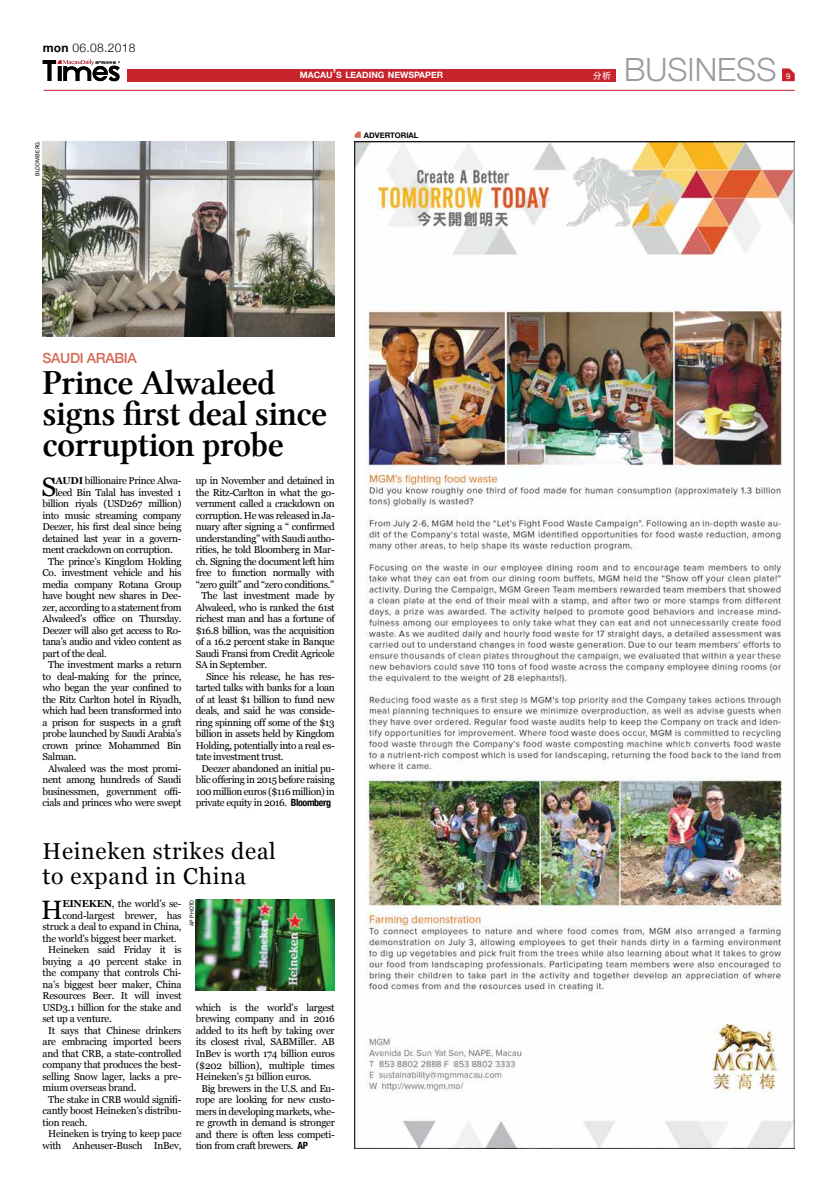
<style>
.page{position:relative;width:837px;height:1191px;background:#fff}
.page>*{position:absolute;margin:0;border:0;box-sizing:border-box;transform-origin:0 0}
.t1{font:35px/31px "Lin Libertine Z";letter-spacing:-.02em;color:#000}
.t2{font:300 32px "Helvetica Neue";color:#999b9e}
.t3{font:26.6px "Georgia";color:#000}
.t4{font:23px/25px "Georgia";letter-spacing:.03em;color:#000}
.t5{font:500 14px "Helvetica Neue";letter-spacing:-.025em;color:#d46955}
.t6{font:300 12px "Helvetica Neue";letter-spacing:.025em;color:#000}
.t7{font:10px "Georgia";letter-spacing:-.035em;color:#000}
.t8{font:9px "Adobe Heiti Std";color:#fff}
.t9{font:700 8.8px "Helvetica Neue";color:#fff}
.t10{font:8px "Helvetica Neue";color:#fff}
.t11{font:700 7.7px "Helvetica Neue";color:#000}
.t12{font:6px "Franklin Gothic";letter-spacing:.025em;color:#000}
.s1{font-weight:700}
.s2{font-size:12.5px}
.s3{font-family:"Helvetica Neue";font-weight:700;font-stretch:condensed}
</style>
<div class="page">
<div style="left:127px;top:69px;width:488px;height:12px;background:#c7242b"></div>
<svg style="left:782px;top:68px;width:12px;height:13px"></svg>
<svg style="left:43px;top:59px;width:77px;height:22px"></svg>
<hr style="left:44px;top:90px;width:750px;height:1px;background:#c7212a">
<img style="left:354px;top:142px;width:440px;height:1006px">
<svg style="left:354px;top:132px;width:6px;height:6px"></svg>
<img style="left:43px;top:142px;width:291px;height:194px">
<img style="left:196px;top:899px;width:138px;height:91px">
<p class="t6" style="left:43px;top:38px;width:94px"><span class="s1">mon</span> 06.08.2018</p>
<p class="t12" style="left:34px;top:176px;width:36px;rotate:-90deg">bloomberg</p>
<p class="t9" style="left:300px;top:68px;width:145px">MACAU<span class="s2">’</span>S LEADING NEWSPAPER</p>
<p class="t8" style="left:592px;top:70px;width:19px">分析</p>
<h2 class="t2" style="left:624px;top:44px;width:154px">BUSINESS</h2>
<p class="t10" style="left:786px;top:70px;width:6px">9</p>
<p class="t11" style="left:363px;top:129px;width:56px">ADVERTORIAL</p>
<h3 class="t5" style="left:43px;top:347px;width:63px">Saudi Arabia</h3>
<h1 class="t1" style="left:43px;top:368px;width:286px">Prince Alwaleed signs first deal since corruption probe</h1>
<h3 class="t3" style="left:41px;top:467px;width:16px">S</h3>
<p class="t7" style="left:55px;top:473px;width:128px"><span class="s1">AUDI</span> billionaire Prince Alwa-</p>
<p class="t7" style="left:55px;top:485px;width:128px">leed Bin Talal has invested 1</p>
<p class="t7" style="left:43px;top:496px;width:140px">billion riyals (USD267 million)</p>
<p class="t7" style="left:43px;top:508px;width:140px">into music streaming company</p>
<p class="t7" style="left:43px;top:519px;width:140px">Deezer, his first deal since being</p>
<p class="t7" style="left:43px;top:531px;width:140px">detained last year in a govern-</p>
<p class="t7" style="left:43px;top:542px;width:132px">ment crackdown on corruption.</p>
<p class="t7" style="left:48px;top:554px;width:135px">The prince’s Kingdom Holding</p>
<p class="t7" style="left:43px;top:565px;width:140px">Co. investment vehicle and his</p>
<p class="t7" style="left:43px;top:577px;width:140px">media company Rotana Group</p>
<p class="t7" style="left:43px;top:588px;width:140px">have bought new shares in Dee-</p>
<p class="t7" style="left:43px;top:600px;width:140px">zer, according to a statement from</p>
<p class="t7" style="left:43px;top:611px;width:140px">Alwaleed’s office on Thursday.</p>
<p class="t7" style="left:43px;top:623px;width:140px">Deezer will also get access to Ro-</p>
<p class="t7" style="left:43px;top:634px;width:140px">tana’s audio and video content as</p>
<p class="t7" style="left:43px;top:646px;width:66px">part of the deal.</p>
<p class="t7" style="left:48px;top:657px;width:135px">The investment marks a return</p>
<p class="t7" style="left:43px;top:669px;width:140px">to deal-making for the prince,</p>
<p class="t7" style="left:43px;top:680px;width:140px">who began the year confined to</p>
<p class="t7" style="left:43px;top:692px;width:140px">the Ritz Carlton hotel in Riyadh,</p>
<p class="t7" style="left:43px;top:703px;width:140px">which had been transformed into</p>
<p class="t7" style="left:43px;top:715px;width:140px">a prison for suspects in a graft</p>
<p class="t7" style="left:43px;top:726px;width:140px">probe launched by Saudi Arabia’s</p>
<p class="t7" style="left:43px;top:738px;width:140px">crown prince Mohammed Bin</p>
<p class="t7" style="left:43px;top:749px;width:35px">Salman.</p>
<p class="t7" style="left:48px;top:761px;width:135px">Alwaleed was the most promi-</p>
<p class="t7" style="left:43px;top:772px;width:140px">nent among hundreds of Saudi</p>
<p class="t7" style="left:43px;top:784px;width:140px">businessmen, government offi-</p>
<p class="t7" style="left:43px;top:795px;width:140px">cials and princes who were swept</p>
<p class="t7" style="left:196px;top:473px;width:140px">up in November and detained in</p>
<p class="t7" style="left:196px;top:485px;width:140px">the Ritz-Carlton in what the go-</p>
<p class="t7" style="left:196px;top:496px;width:140px">vernment called a crackdown on</p>
<p class="t7" style="left:196px;top:508px;width:140px">corruption. He was released in Ja-</p>
<p class="t7" style="left:196px;top:519px;width:140px">nuary after signing a “ confirmed</p>
<p class="t7" style="left:196px;top:531px;width:140px">understanding” with Saudi autho-</p>
<p class="t7" style="left:196px;top:542px;width:140px">rities, he told Bloomberg in Mar-</p>
<p class="t7" style="left:196px;top:554px;width:140px">ch. Signing the document left him</p>
<p class="t7" style="left:196px;top:565px;width:140px">free to function normally with</p>
<p class="t7" style="left:196px;top:577px;width:140px">“zero guilt” and “zero conditions.”</p>
<p class="t7" style="left:201px;top:588px;width:135px">The last investment made by</p>
<p class="t7" style="left:196px;top:600px;width:140px">Alwaleed, who is ranked the 61st</p>
<p class="t7" style="left:196px;top:611px;width:140px">richest man and has a fortune of</p>
<p class="t7" style="left:196px;top:623px;width:140px">$16.8 billion, was the acquisition</p>
<p class="t7" style="left:196px;top:634px;width:140px">of a 16.2 percent stake in Banque</p>
<p class="t7" style="left:196px;top:646px;width:140px">Saudi Fransi from Credit Agricole</p>
<p class="t7" style="left:196px;top:657px;width:73px">SA in September.</p>
<p class="t7" style="left:206px;top:669px;width:130px">Since his release, he has res-</p>
<p class="t7" style="left:196px;top:680px;width:140px">tarted talks with banks for a loan</p>
<p class="t7" style="left:196px;top:692px;width:140px">of at least $1 billion to fund new</p>
<p class="t7" style="left:196px;top:703px;width:140px">deals, and said he was conside-</p>
<p class="t7" style="left:196px;top:715px;width:140px">ring spinning off some of the $13</p>
<p class="t7" style="left:196px;top:726px;width:140px">billion in assets held by Kingdom</p>
<p class="t7" style="left:196px;top:738px;width:140px">Holding, potentially into a real es-</p>
<p class="t7" style="left:196px;top:749px;width:89px">tate investment trust.</p>
<p class="t7" style="left:201px;top:761px;width:135px">Deezer abandoned an initial pu-</p>
<p class="t7" style="left:196px;top:772px;width:140px">blic offering in 2015 before raising</p>
<p class="t7" style="left:196px;top:784px;width:140px">100 million euros ($116 million) in</p>
<p class="t7" style="left:196px;top:795px;width:137px">private equity in 2016. <span class="s3">Bloomberg</span></p>
<h3 class="t4" style="left:43px;top:837px;width:235px">Heineken strikes deal to expand in China</h3>
<h3 class="t3" style="left:41px;top:890px;width:23px">H</h3>
<p class="t7" style="left:62px;top:896px;width:121px"><span class="s1">EINEKEN</span>, the world’s se-</p>
<p class="t7" style="left:62px;top:908px;width:121px">cond-largest brewer, has</p>
<p class="t7" style="left:43px;top:919px;width:140px">struck a deal to expand in China,</p>
<p class="t7" style="left:43px;top:931px;width:135px">the world’s biggest beer market.</p>
<p class="t7" style="left:48px;top:942px;width:135px">Heineken said Friday it is</p>
<p class="t7" style="left:43px;top:954px;width:140px">buying a 40 percent stake in</p>
<p class="t7" style="left:43px;top:965px;width:140px">the company that controls Chi-</p>
<p class="t7" style="left:43px;top:977px;width:140px">na’s biggest beer maker, China</p>
<p class="t7" style="left:43px;top:988px;width:140px">Resources Beer. It will invest</p>
<p class="t7" style="left:43px;top:1000px;width:140px">USD3.1 billion for the stake and</p>
<p class="t7" style="left:43px;top:1011px;width:71px">set up a venture.</p>
<p class="t7" style="left:48px;top:1023px;width:135px">It says that Chinese drinkers</p>
<p class="t7" style="left:43px;top:1034px;width:140px">are embracing imported beers</p>
<p class="t7" style="left:43px;top:1046px;width:140px">and that CRB, a state-controlled</p>
<p class="t7" style="left:43px;top:1057px;width:140px">company that produces the best-</p>
<p class="t7" style="left:43px;top:1069px;width:140px">selling Snow lager, lacks a pre-</p>
<p class="t7" style="left:43px;top:1080px;width:95px">mium overseas brand.</p>
<p class="t7" style="left:48px;top:1092px;width:135px">The stake in CRB would signifi-</p>
<p class="t7" style="left:43px;top:1103px;width:140px">cantly boost Heineken’s distribu-</p>
<p class="t7" style="left:43px;top:1115px;width:46px">tion reach.</p>
<p class="t7" style="left:48px;top:1126px;width:135px">Heineken is trying to keep pace</p>
<p class="t7" style="left:43px;top:1138px;width:140px">with Anheuser-Busch InBev,</p>
<p class="t12" style="left:188px;top:926px;width:28px;rotate:-90deg">ap photo</p>
<p class="t7" style="left:196px;top:1000px;width:140px">which is the world’s largest</p>
<p class="t7" style="left:196px;top:1011px;width:140px">brewing company and in 2016</p>
<p class="t7" style="left:196px;top:1023px;width:140px">added to its heft by taking over</p>
<p class="t7" style="left:196px;top:1034px;width:140px">its closest rival, SABMiller. AB</p>
<p class="t7" style="left:196px;top:1046px;width:140px">InBev is worth 174 billion euros</p>
<p class="t7" style="left:196px;top:1057px;width:140px">($202 billion), multiple times</p>
<p class="t7" style="left:196px;top:1069px;width:117px">Heineken’s 51 billion euros.</p>
<p class="t7" style="left:201px;top:1080px;width:135px">Big brewers in the U.S. and Eu-</p>
<p class="t7" style="left:196px;top:1092px;width:140px">rope are looking for new custo-</p>
<p class="t7" style="left:196px;top:1103px;width:140px">mers in developing markets, whe-</p>
<p class="t7" style="left:196px;top:1115px;width:140px">re growth in demand is stronger</p>
<p class="t7" style="left:196px;top:1126px;width:140px">and there is often less competi-</p>
<p class="t7" style="left:196px;top:1138px;width:114px">tion from craft brewers. <span class="s3">AP</span></p>
</div>
